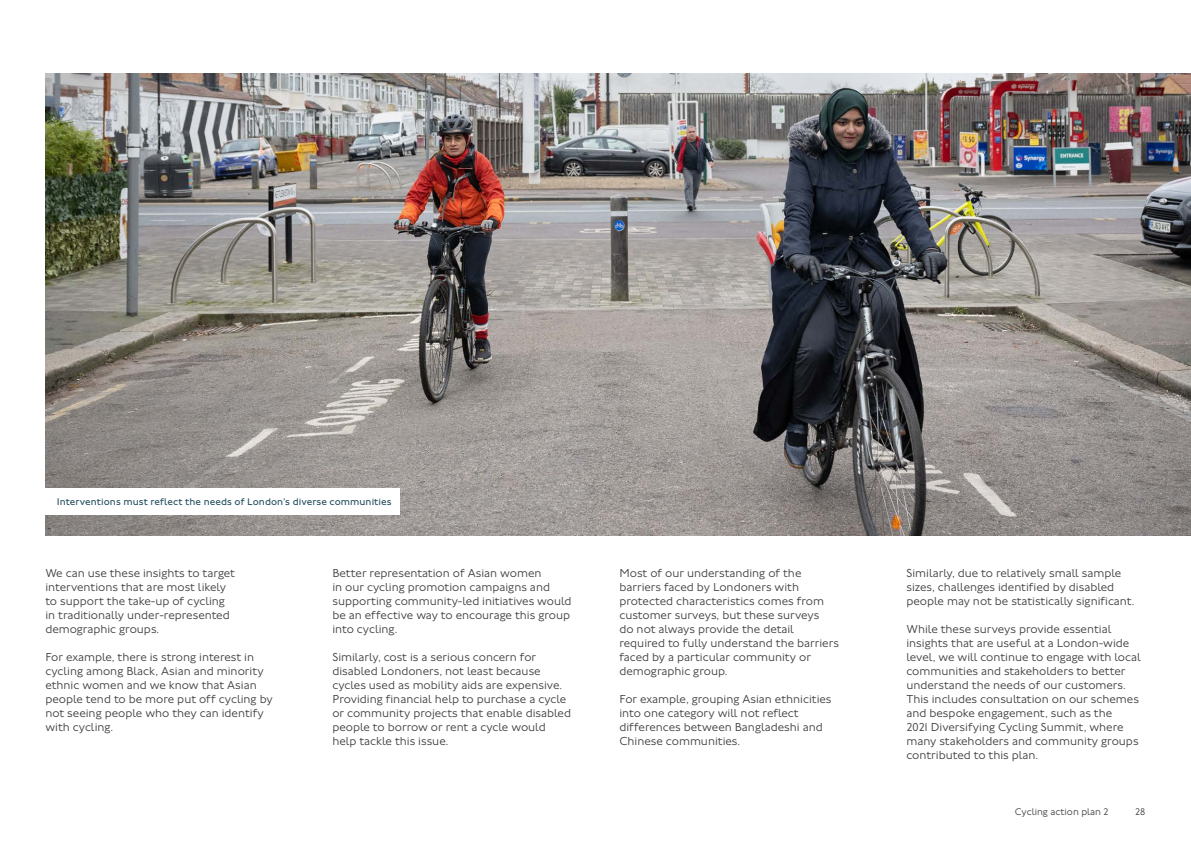
<style>
.page{position:relative;width:1191px;height:842px;background:#fff}
.page>*{position:absolute;margin:0;border:0;box-sizing:border-box;transform-origin:0 0}
.Body_12_14_P{font:300 12px/14px "Johnston 100";color:#414042}
.PictureCaption_10_12_P{font:10px "Johnston 100";letter-spacing:.01em;color:#2a5362}
.t1{font:300 10px "Johnston 100";color:#414042}
</style>
<div class="page">
<img style="left:45px;top:73px;width:1146px;height:463px">
<div style="left:45px;top:489px;width:355px;height:26px;background:#fff"></div>
<p class="PictureCaption_10_12_P" style="left:57px;top:496px;width:336px">Interventions must reflect the needs of London’s diverse communities</p>
<p class="Body_12_14_P" style="left:45px;top:567px;width:191px">We can use these insights to target interventions that are most likely to support the take-up of cycling in traditionally under-represented demographic groups.</p>
<p class="Body_12_14_P" style="left:45px;top:651px;width:229px">For example, there is strong interest in cycling among Black, Asian and minority ethnic women and we know that Asian people tend to be more put off cycling by not seeing people who they can identify with cycling.</p>
<p class="Body_12_14_P" style="left:332px;top:567px;width:241px">Better representation of Asian women<br>in our cycling promotion campaigns and supporting community-led initiatives would be an effective way to encourage this group into cycling.</p>
<p class="Body_12_14_P" style="left:332px;top:651px;width:240px">Similarly, cost is a serious concern for disabled Londoners, not least because cycles used as mobility aids are expensive.<br>Providing financial help to purchase a cycle or community projects that enable disabled people to borrow or rent a cycle would help tackle this issue.</p>
<p class="Body_12_14_P" style="left:619px;top:567px;width:221px">Most of our understanding of the barriers faced by Londoners with protected characteristics comes from customer surveys, but these surveys<br>do not always provide the detail required to fully understand the barriers faced by a particular community or demographic group.</p>
<p class="Body_12_14_P" style="left:619px;top:693px;width:214px">For example, grouping Asian ethnicities into one category will not reflect differences between Bangladeshi and Chinese communities.</p>
<p class="Body_12_14_P" style="left:906px;top:567px;width:230px">Similarly, due to relatively small sample sizes, challenges identified by disabled people may not be statistically significant.</p>
<p class="Body_12_14_P" style="left:906px;top:623px;width:236px">While these surveys provide essential insights that are useful at a London-wide level, we will continue to engage with local communities and stakeholders to better understand the needs of our customers.<br>This includes consultation on our schemes and bespoke engagement, such as the<br>2021 Diversifying Cycling Summit, where many stakeholders and community groups contributed to this plan.</p>
<p class="t1" style="left:1015px;top:807px;width:95px">Cycling action plan 2</p>
<p class="t1" style="left:1135px;top:807px;width:12px">28</p>
</div>
